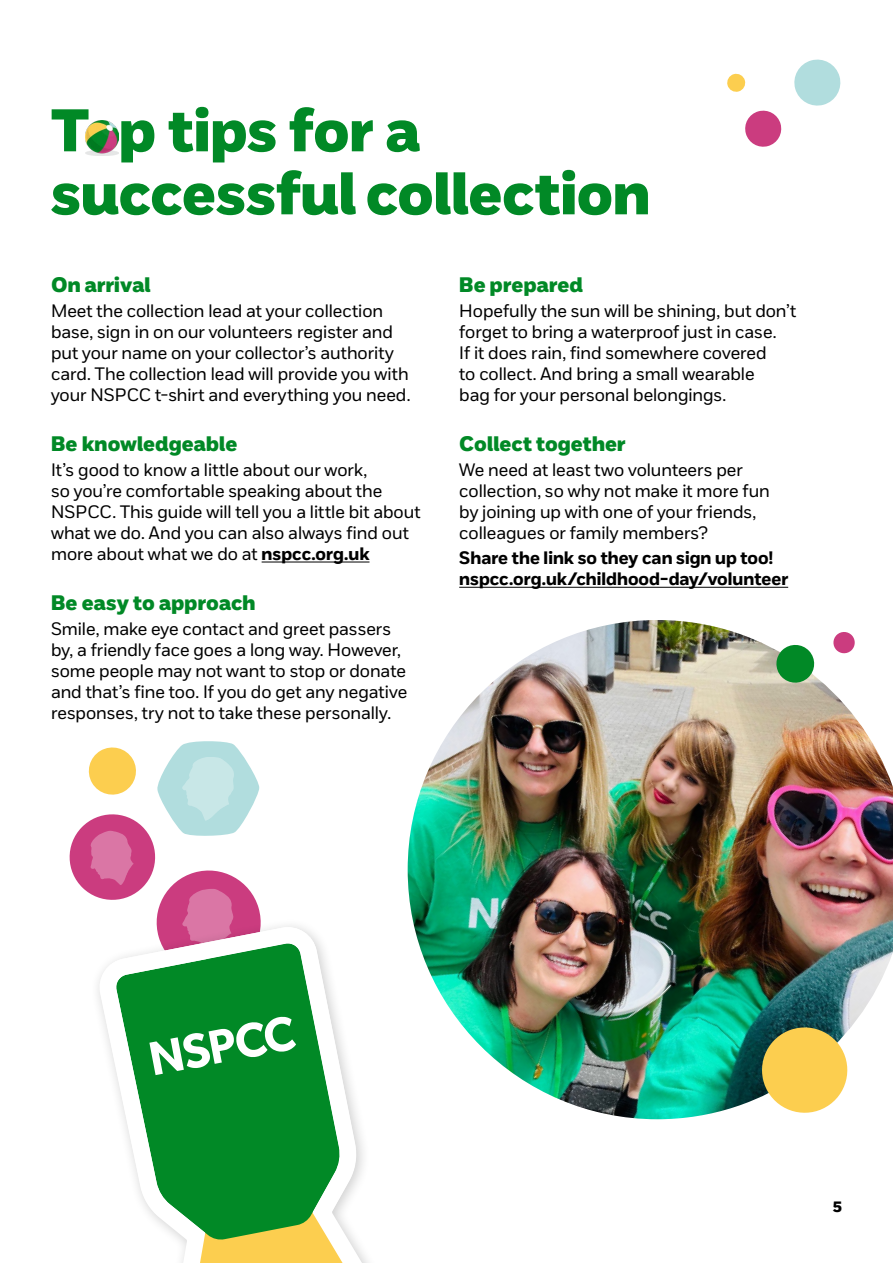
<style>
.page{position:relative;width:893px;height:1263px;background:#fff}
.page>*{position:absolute;margin:0;border:0;box-sizing:border-box;transform-origin:0 0}
.t1{font:60px/63px "NSPCC Headline";color:#018926}
.t2{font:21px "NSPCC Headline";letter-spacing:.005em;color:#018926}
.t3{font:18px/21px "NSPCC";color:#000}
.t4{font:700 18px/21px "NSPCC";color:#000}
.t5{font:15px "NSPCC Headline";color:#000}
.s1{font-weight:700}
</style>
<div class="page">
<hr style="left:262px;top:562px;width:107px;height:1px;background:#000">
<hr style="left:459px;top:587px;width:329px;height:1px;background:#000">
<img style="left:85px;top:120px;width:33px;height:35px">
<svg style="left:745px;top:110px;width:37px;height:37px"></svg>
<svg style="left:727px;top:73px;width:19px;height:19px"></svg>
<svg style="left:794px;top:59px;width:47px;height:47px"></svg>
<img style="left:408px;top:620px;width:485px;height:499px">
<svg style="left:756px;top:1022px;width:97px;height:96px"></svg>
<svg style="left:774px;top:643px;width:42px;height:42px"></svg>
<svg style="left:832px;top:631px;width:24px;height:23px"></svg>
<svg style="left:69px;top:741px;width:299px;height:522px"></svg>
<h1 class="t1" style="left:51px;top:99px;width:600px">T p tips for a successful collection</h1>
<p class="t2" style="left:51px;top:272px;width:101px">On arrival</p>
<p class="t3" style="left:51px;top:300px;width:361px">Meet the collection lead at your collection base, sign in on our volunteers register and put your name on your collector’s authority card. The collection lead will provide you with your NSPCC t-shirt and everything you need.</p>
<p class="t2" style="left:51px;top:431px;width:188px">Be knowledgeable</p>
<p class="t3" style="left:51px;top:459px;width:371px">It’s good to know a little about our work,<br>so you’re comfortable speaking about the NSPCC. This guide will tell you a little bit about what we do. And you can also always find out more about what we do at <span class="s1">nspcc.org.uk</span></p>
<p class="t2" style="left:51px;top:589px;width:206px">Be easy to approach</p>
<p class="t3" style="left:51px;top:618px;width:358px">Smile, make eye contact and greet passers by, a friendly face goes a long way. However, some people may not want to stop or donate and that’s fine too. If you do get any negative responses, try not to take these personally.</p>
<p class="t2" style="left:459px;top:272px;width:125px">Be prepared</p>
<p class="t3" style="left:459px;top:300px;width:338px">Hopefully the sun will be shining, but don’t forget to bring a waterproof just in case.<br>If it does rain, find somewhere covered<br>to collect. And bring a small wearable<br>bag for your personal belongings.</p>
<p class="t2" style="left:459px;top:431px;width:168px">Collect together</p>
<p class="t3" style="left:459px;top:459px;width:312px">We need at least two volunteers per collection, so why not make it more fun by joining up with one of your friends, colleagues or family members?</p>
<p class="t4" style="left:459px;top:548px;width:330px">Share the link so they can sign up too! nspcc.org.uk/childhood-day/volunteer</p>
<p class="t5" style="left:833px;top:1197px;width:11px">5</p>
</div>
